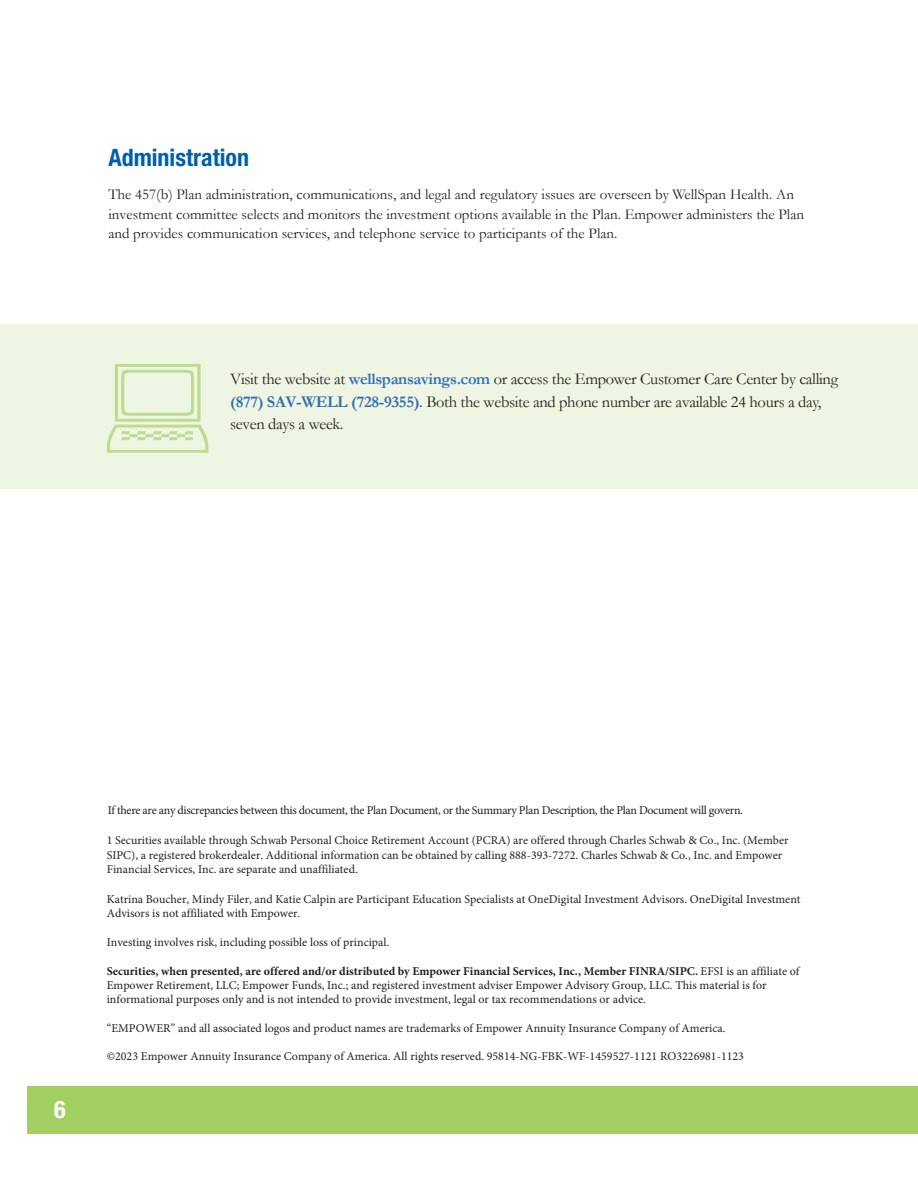
<style>
.page{position:relative;width:918px;height:1188px;background:#fff}
.page>*{position:absolute;margin:0;border:0;box-sizing:border-box;transform-origin:0 0}
.Body{font:700 condensed 24px "Helvetica Neue LT Std";color:#0060a9}
.t1{font:700 condensed 24px "Helvetica Neue LT Std";color:#fff}
.Chart_Body{font:16.5px/22.5px "Garamond";letter-spacing:-.02em;color:#231f20}
.Body-2{font:15px/19.5px "Garamond";color:#231f20}
.t2{font:12px/14.4px "Minion Pro";color:#231f20}
.t3{font:12px "Minion Pro";letter-spacing:-.03em;color:#221e1f}
.s1{font-weight:700;color:#346cb2}
.s2{font-weight:700}
</style>
<div class="page">
<div style="left:27px;top:1086px;width:891px;height:48px;background:#a3cf60"></div>
<div style="left:0;top:324px;width:918px;height:164px;background:#eef6e3"></div>
<svg style="left:107px;top:364px;width:101px;height:89px"></svg>
<p class="Body" style="left:108px;top:143px;width:142px">Administration</p>
<p class="Body-2" style="left:108px;top:185px;width:697px">The 457(b) Plan administration, communications, and legal and regulatory issues are overseen by WellSpan Health. An investment committee selects and monitors the investment options available in the Plan. Empower administers the Plan and provides communication services, and telephone service to participants of the Plan.</p>
<p class="Chart_Body" style="left:230px;top:368px;width:609px">Visit the website at <span class="s1">wellspansavings.com</span> or access the Empower Customer Care Center by calling <span class="s1">(877) SAV-WELL (728-9355)</span>. Both the website and phone number are available 24 hours a day, seven days a week.</p>
<h1 class="t1" style="left:54px;top:1095px;width:13px">6</h1>
<p class="t3" style="left:108px;top:802px;width:637px">If there are any discrepancies between this document, the Plan Document, or the Summary Plan Description, the Plan Document will govern.</p>
<p class="t2" style="left:107px;top:833px;width:683px">1 Securities available through Schwab Personal Choice Retirement Account (PCRA) are offered through Charles Schwab &amp; Co., Inc. (Member<br>SIPC), a registered brokerdealer. Additional information can be obtained by calling 888-393-7272. Charles Schwab &amp; Co., Inc. and Empower<br>Financial Services, Inc. are separate and unaffiliated.</p>
<p class="t2" style="left:107px;top:892px;width:695px">Katrina Boucher, Mindy Filer, and Katie Calpin are Participant Education Specialists at OneDigital Investment Advisors. OneDigital Investment<br>Advisors is not affiliated with Empower.</p>
<p class="t2" style="left:107px;top:935px;width:284px">Investing involves risk, including possible loss of principal.</p>
<p class="t2" style="left:107px;top:964px;width:694px"><span class="s2">Securities, when presented, are offered and/or distributed by Empower Financial Services, Inc., Member FINRA/SIPC.</span> EFSI is an affiliate of<br>Empower Retirement, LLC; Empower Funds, Inc.; and registered investment adviser Empower Advisory Group, LLC. This material is for informational purposes only and is not intended to provide investment, legal or tax recommendations or advice.</p>
<p class="t2" style="left:107px;top:1021px;width:620px">“EMPOWER” and all associated logos and product names are trademarks of Empower Annuity Insurance Company of America.</p>
<p class="t2" style="left:107px;top:1049px;width:639px">©2023 Empower Annuity Insurance Company of America. All rights reserved. 95814-NG-FBK-WF-1459527-1121 RO3226981-1123</p>
</div>
